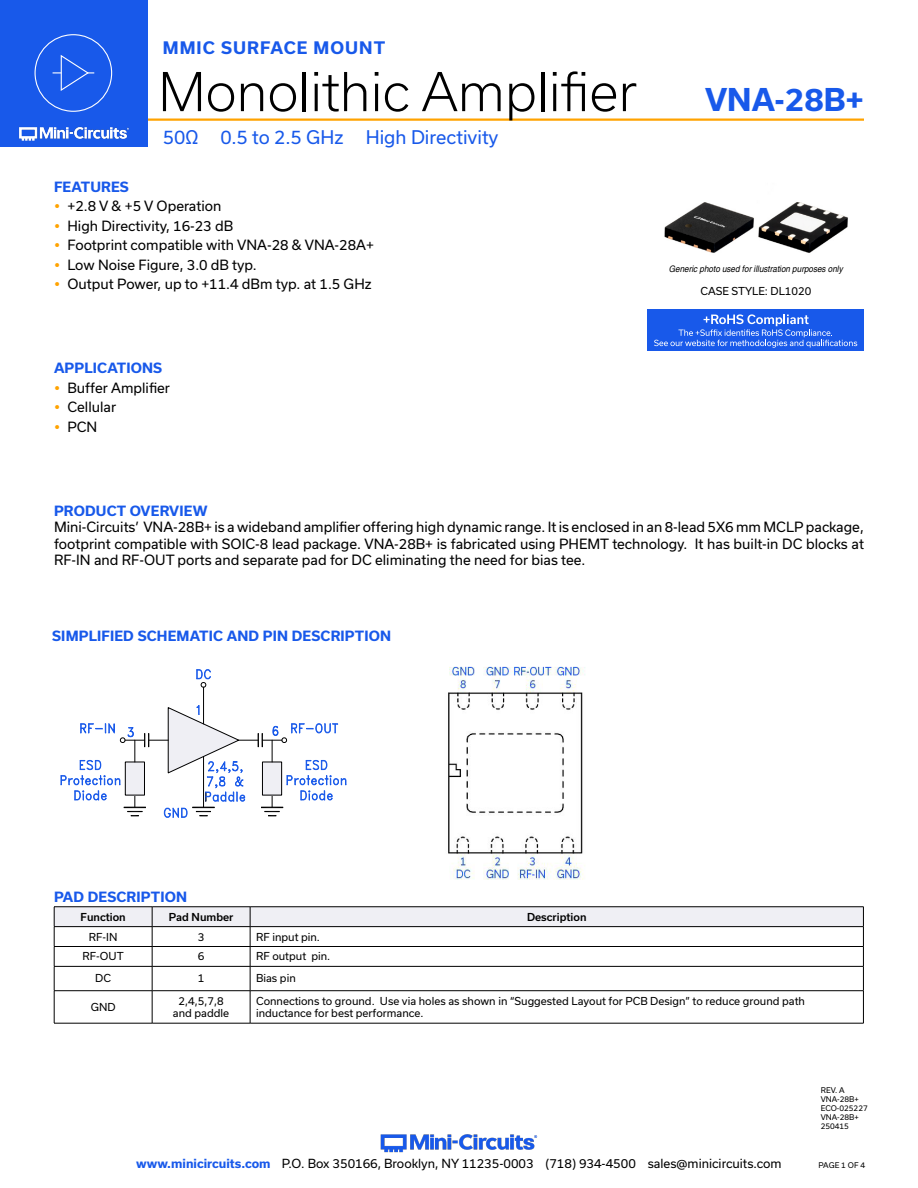
<style>
.page{position:relative;width:918px;height:1188px;background:#fff}
.page>*{position:absolute;margin:0;border:0;box-sizing:border-box;transform-origin:0 0}
.t1{font:300 51px "Usual";color:#000}
.t2{font:700 30px "Usual";color:#1859ea}
.t3{font:18px "Usual";color:#1859ea}
.t4{font:700 16.5px "Usual";letter-spacing:.065em;color:#1859ea}
.Regular_Copy{font:13.5px/16.2px "Usual";color:#000;text-align:justify}
.Blue_Headers{font:700 13.5px "Usual";letter-spacing:.015em;color:#1859ea}
.t5{font:12px "Usual";color:#000}
.Table_Body_Center{font:10.5px/12.6px "Usual";color:#000}
.Table_Header_Center{font:500 10.5px "Usual";color:#000}
.Case_style_text{font:10.5px "Usual";color:#000}
.t6{font:italic 9px "Helvetica";color:#000;scale:.9 1}
.Revision{font:7.5px "Usual";color:#000}
.s1{font-weight:700;color:#1859ea}
</style>
<div class="page">
<hr style="left:129px;top:118px;width:735px;height:3px;background:#ffa300">
<div style="left:0;top:0;width:147px;height:147px;background:#1859ea"></div>
<hr style="left:917px;top:0;width:1px;height:147px;background:#1859ea">
<img style="left:19px;top:126px;width:110px;height:15px">
<div style="left:35px;top:34px;width:77px;height:78px;border:1px solid #fff;border-radius:50%"></div>
<svg style="left:53px;top:55px;width:41px;height:36px"></svg>
<img style="left:380px;top:1134px;width:158px;height:19px">
<hr style="left:54px;top:906px;width:98px;height:1px;background:#000">
<hr style="left:152px;top:906px;width:98px;height:1px;background:#000">
<hr style="left:250px;top:906px;width:614px;height:1px;background:#000">
<svg style="left:54px;top:907px;width:810px;height:83px"></svg>
<hr style="left:54px;top:990px;width:98px;height:1px;background:#000">
<hr style="left:54px;top:991px;width:1px;height:32px;background:#000">
<hr style="left:152px;top:990px;width:98px;height:1px;background:#000">
<hr style="left:152px;top:991px;width:1px;height:32px;background:#000">
<hr style="left:250px;top:990px;width:614px;height:1px;background:#000">
<hr style="left:250px;top:991px;width:1px;height:32px;background:#000">
<hr style="left:863px;top:991px;width:1px;height:32px;background:#000">
<hr style="left:54px;top:1023px;width:98px;height:1px;background:#000">
<hr style="left:152px;top:1023px;width:98px;height:1px;background:#000">
<hr style="left:250px;top:1023px;width:614px;height:1px;background:#000">
<img style="left:448px;top:666px;width:137px;height:214px">
<hr style="left:203px;top:687px;width:1px;height:37px;background:#000">
<svg style="left:196px;top:669px;width:15px;height:19px"></svg>
<svg style="left:60px;top:704px;width:286px;height:114px"></svg>
<img style="left:664px;top:202px;width:184px;height:51px">
<div style="left:648px;top:309px;width:216px;height:42px;background:#1859ea"></div>
<svg style="left:654px;top:314px;width:203px;height:34px"></svg>
<p class="t4" style="left:163px;top:38px;width:224px">MMIC SURFACE MOUNT</p>
<h1 class="t1" style="left:158px;top:63px;width:480px">Monolithic Amplifier</h1>
<h3 class="t3" style="left:163px;top:127px;width:337px">50Ω 0.5 to 2.5 GHz High Directivity</h3>
<h2 class="t2" style="left:705px;top:82px;width:160px">VNA-28B+</h2>
<p class="Blue_Headers" style="left:54px;top:179px;width:76px">FEATURES</p>
<p class="Regular_Copy" style="left:68px;top:198px;width:155px">+2.8 V &amp; +5 V Operation</p>
<p class="Regular_Copy" style="left:68px;top:218px;width:167px">High Directivity, 16-23 dB</p>
<p class="Regular_Copy" style="left:68px;top:237px;width:308px">Footprint compatible with VNA-28 &amp; VNA-28A+</p>
<p class="Regular_Copy" style="left:68px;top:257px;width:191px">Low Noise Figure, 3.0 dB typ.</p>
<p class="Regular_Copy" style="left:68px;top:276px;width:306px">Output Power, up to +11.4 dBm typ. at 1.5 GHz</p>
<p class="Case_style_text" style="left:700px;top:285px;width:112px">CASE STYLE: DL1020</p>
<p class="t6" style="left:669px;top:264px;width:195px">Generic photo used for illustration purposes only</p>
<p class="Blue_Headers" style="left:54px;top:360px;width:110px">APPLICATIONS</p>
<p class="Regular_Copy" style="left:68px;top:379px;width:104px">Buffer Amplifier</p>
<p class="Regular_Copy" style="left:68px;top:399px;width:50px">Cellular</p>
<p class="Regular_Copy" style="left:68px;top:418px;width:31px">PCN</p>
<p class="Blue_Headers" style="left:54px;top:503px;width:155px">PRODUCT OVERVIEW</p>
<p class="Regular_Copy" style="left:54px;top:519px;width:811px">Mini-Circuits’ VNA-28B+ is a wideband amplifier offering high dynamic range. It is enclosed in an 8-lead 5X6 mm MCLP package, footprint compatible with SOIC-8 lead package. VNA-28B+ is fabricated using PHEMT technology. It has built-in DC blocks at RF-IN and RF-OUT ports and separate pad for DC eliminating the need for bias tee.</p>
<p class="Blue_Headers" style="left:52px;top:628px;width:340px">SIMPLIFIED SCHEMATIC AND PIN DESCRIPTION</p>
<p class="Blue_Headers" style="left:54px;top:889px;width:135px">PAD DESCRIPTION</p>
<p class="Table_Header_Center" style="left:81px;top:911px;width:47px">Function</p>
<p class="Table_Header_Center" style="left:169px;top:911px;width:66px">Pad Number</p>
<p class="Table_Header_Center" style="left:527px;top:911px;width:61px">Description</p>
<p class="Table_Body_Center" style="left:89px;top:930px;width:30px">RF-IN</p>
<p class="Table_Body_Center" style="left:198px;top:930px;width:8px">3</p>
<p class="Table_Body_Center" style="left:256px;top:930px;width:65px">RF input pin.</p>
<p class="Table_Body_Center" style="left:83px;top:950px;width:43px">RF-OUT</p>
<p class="Table_Body_Center" style="left:198px;top:950px;width:8px">6</p>
<p class="Table_Body_Center" style="left:256px;top:950px;width:76px">RF output pin.</p>
<p class="Table_Body_Center" style="left:95px;top:972px;width:17px">DC</p>
<p class="Table_Body_Center" style="left:198px;top:972px;width:8px">1</p>
<p class="Table_Body_Center" style="left:256px;top:972px;width:41px">Bias pin</p>
<p class="Table_Body_Center" style="left:91px;top:1001px;width:26px">GND</p>
<p class="Table_Body_Center" style="left:256px;top:994px;width:550px">Connections to ground. Use via holes as shown in “Suggested Layout for PCB Design” to reduce ground path inductance for best performance.</p>
<p class="Table_Body_Center" style="left:179px;top:994px;width:47px">2,4,5,7,8</p>
<p class="Table_Body_Center" style="left:173px;top:1007px;width:58px">and paddle</p>
<p class="Revision" style="left:821px;top:1086px;width:25px">REV. A</p>
<p class="Revision" style="left:821px;top:1095px;width:40px">VNA-28B+</p>
<p class="Revision" style="left:821px;top:1104px;width:48px">ECO-025227</p>
<p class="Revision" style="left:821px;top:1113px;width:40px">VNA-28B+</p>
<p class="Revision" style="left:821px;top:1122px;width:30px">250415</p>
<p class="t5" style="left:136px;top:1157px;width:647px"><span class="s1">www.minicircuits.com</span> P.O. Box 350166, Brooklyn, NY 11235-0003 (718) 934-4500 sales@minicircuits.com</p>
<p class="Revision" style="left:819px;top:1161px;width:48px">PAGE 1 OF 4</p>
</div>
